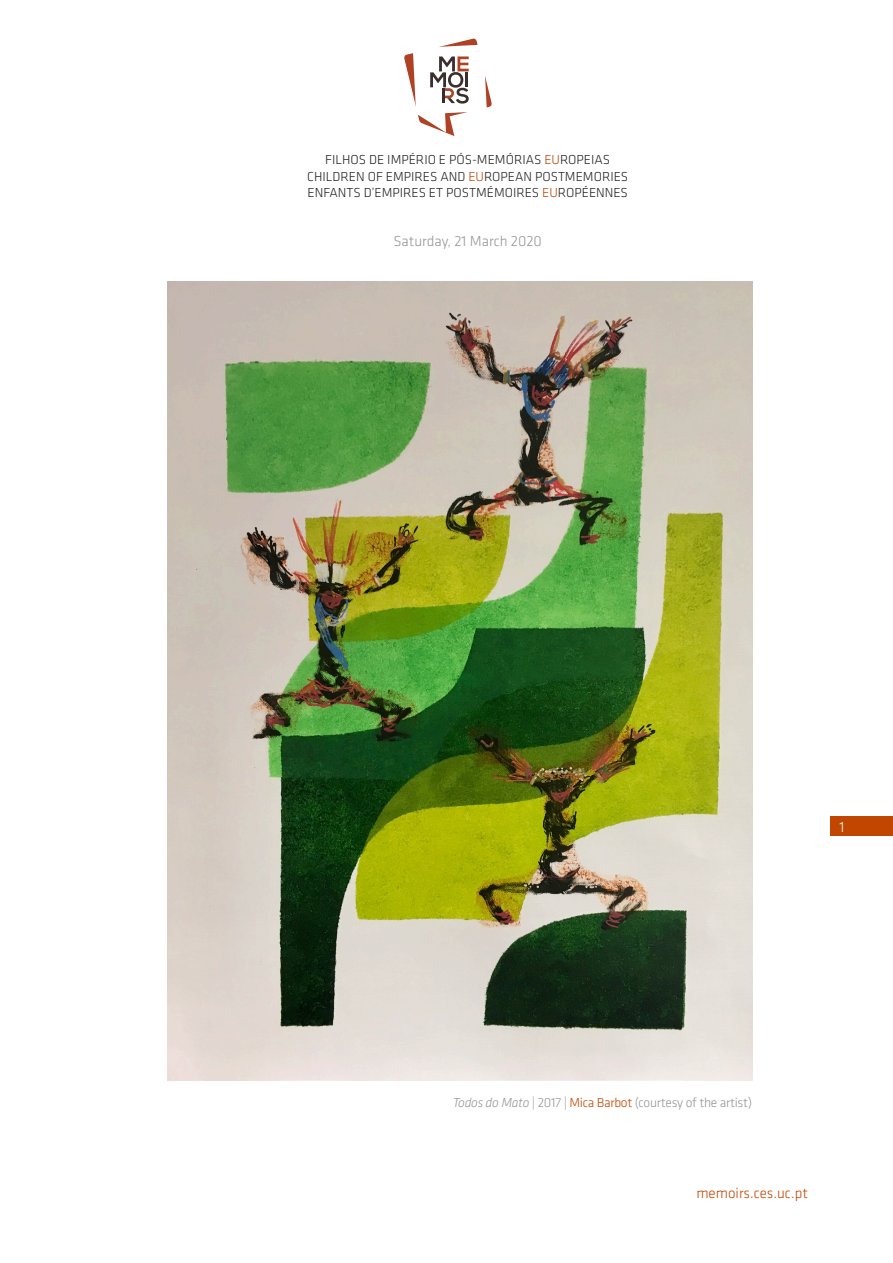
<style>
.page{position:relative;width:893px;height:1263px;background:#fff}
.page>*{position:absolute;margin:0;border:0;box-sizing:border-box;transform-origin:0 0}
.t1{font:300 15px "Klavika";color:#939598}
.t2{font:300 15px "Klavika";color:#c14600}
.t3{font:300 15px "Klavika";color:#fff}
.t4{font:300 13.5px/16.5px "Klavika";color:#231f20;text-align:center}
.t5{font:300 13.5px "Klavika";letter-spacing:-.02em;color:#939598}
.s1{color:#c14600}
.s2{font-style:italic}
</style>
<div class="page">
<div style="left:830px;top:817px;width:63px;height:19px;background:#c14600"></div>
<svg style="left:404px;top:38px;width:88px;height:98px"></svg>
<hr style="left:442px;top:88px;width:3px;height:15px;background:#382d2a">
<img style="left:168px;top:281px;width:584px;height:800px">
<p class="t4" style="left:307px;top:152px;width:322px">FILHOS DE IMPÉRIO E PÓS-MEMÓRIAS <span class="s1">EU</span>ROPEIAS<br>CHILDREN OF EMPIRES AND <span class="s1">EU</span>ROPEAN POSTMEMORIES<br>ENFANTS D’EMPIRES ET POSTMÉMOIRES <span class="s1">EU</span>ROPÉENNES</p>
<p class="t1" style="left:393px;top:233px;width:150px">Saturday, 21 March 2020</p>
<p class="t3" style="left:840px;top:819px;width:6px">1</p>
<p class="t5" style="left:453px;top:1095px;width:301px"><span class="s2">Todos do Mato</span> | 2017 | <span class="s1">Mica Barbot</span> (courtesy of the artist)</p>
<p class="t2" style="left:696px;top:1185px;width:113px">memoirs.ces.uc.pt</p>
</div>
